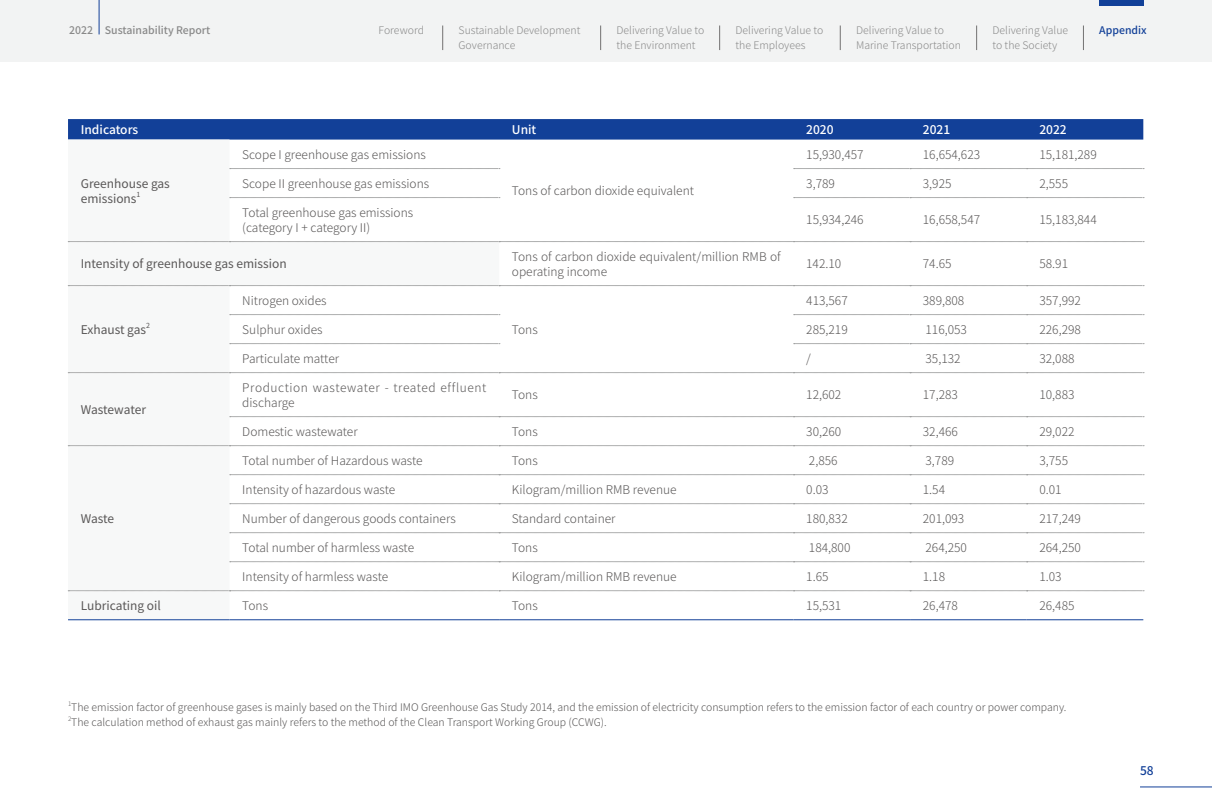
<style>
.page{position:relative;width:1212px;height:808px;background:#fff}
.page>*{position:absolute;margin:0;border:0;box-sizing:border-box;transform-origin:0 0}
.t1{font:300 12px/15px "Source Han Sans SC";color:#595757}
.t2{font:12px/15px "Source Han Sans SC";color:#595757}
.t3{font:300 12px/15px "Source Han Sans SC";letter-spacing:.04em;color:#595757}
.t4{font:500 12px "Source Han Sans SC";color:#fff}
.t5{font:500 12px "Source Han Sans SC";color:#124098}
.t6{font:300 10.5px "Source Han Sans SC";color:#595757}
.t7{font:300 10.5px/15px "Source Han Sans SC";color:#898989}
.t8{font:500 10.5px "Source Han Sans SC";color:#898989}
.t9{font:500 10.5px "Source Han Sans SC";color:#124098}
.t10{font:7.05px "Source Han Sans SC";color:#595757}
.t11{font:300 6.15px "Source Han Sans SC";color:#595757}
</style>
<div class="page">
<hr style="left:1140px;top:787px;width:72px;height:1px;background:#124098">
<div style="left:0;top:0;width:1212px;height:62px;background:#f2f3f3"></div>
<div style="left:1099px;top:0;width:45px;height:6px;background:#124098"></div>
<hr style="left:99px;top:0;width:1px;height:34px;background:#124098">
<svg style="left:442px;top:26px;width:1px;height:24px"></svg>
<svg style="left:1083px;top:26px;width:1px;height:24px"></svg>
<svg style="left:976px;top:26px;width:1px;height:24px"></svg>
<svg style="left:840px;top:26px;width:1px;height:24px"></svg>
<svg style="left:719px;top:26px;width:1px;height:24px"></svg>
<svg style="left:600px;top:26px;width:1px;height:24px"></svg>
<svg style="left:68px;top:119px;width:1075px;height:21px;background:#17449a"></svg>
<svg style="left:68px;top:168px;width:431px;height:424px"></svg>
<svg style="left:230px;top:168px;width:270px;height:1px"></svg>
<svg style="left:794px;top:168px;width:350px;height:1px"></svg>
<svg style="left:230px;top:197px;width:270px;height:1px"></svg>
<svg style="left:794px;top:197px;width:350px;height:1px"></svg>
<svg style="left:68px;top:241px;width:1076px;height:1px"></svg>
<svg style="left:68px;top:285px;width:1076px;height:1px"></svg>
<svg style="left:230px;top:314px;width:270px;height:1px"></svg>
<svg style="left:794px;top:314px;width:350px;height:1px"></svg>
<svg style="left:230px;top:343px;width:270px;height:1px"></svg>
<svg style="left:794px;top:343px;width:350px;height:1px"></svg>
<svg style="left:68px;top:372px;width:1076px;height:1px"></svg>
<svg style="left:230px;top:416px;width:914px;height:1px"></svg>
<svg style="left:68px;top:445px;width:1076px;height:1px"></svg>
<svg style="left:230px;top:474px;width:914px;height:1px"></svg>
<svg style="left:230px;top:503px;width:914px;height:1px"></svg>
<svg style="left:230px;top:532px;width:914px;height:1px"></svg>
<svg style="left:230px;top:561px;width:914px;height:1px"></svg>
<svg style="left:68px;top:590px;width:1076px;height:1px"></svg>
<hr style="left:68px;top:619px;width:162px;height:1px;background:#124098">
<hr style="left:230px;top:619px;width:269px;height:1px;background:#124098">
<hr style="left:499px;top:619px;width:294px;height:1px;background:#124098">
<hr style="left:793px;top:619px;width:117px;height:1px;background:#124098">
<hr style="left:910px;top:619px;width:117px;height:1px;background:#124098">
<hr style="left:1027px;top:619px;width:116px;height:1px;background:#124098">
<p class="t8" style="left:69px;top:24px;width:143px">2022 Sustainability Report</p>
<p class="t9" style="left:1099px;top:24px;width:49px">Appendix</p>
<p class="t7" style="left:379px;top:23px;width:47px">Foreword</p>
<p class="t7" style="left:459px;top:23px;width:123px">Sustainable Development<br>Governance</p>
<p class="t7" style="left:735px;top:23px;width:89px">Delivering Value to the Employees</p>
<p class="t7" style="left:856px;top:23px;width:106px">Delivering Value to<br>Marine Transportation</p>
<p class="t7" style="left:992px;top:23px;width:77px">Delivering Value to the Society</p>
<p class="t7" style="left:616px;top:23px;width:89px">Delivering Value to the Environment</p>
<p class="t4" style="left:81px;top:123px;width:59px">Indicators</p>
<p class="t4" style="left:512px;top:123px;width:26px">Unit</p>
<p class="t4" style="left:806px;top:123px;width:29px">2020</p>
<p class="t4" style="left:923px;top:123px;width:29px">2021</p>
<p class="t4" style="left:1039px;top:123px;width:29px">2022</p>
<p class="t1" style="left:242px;top:147px;width:185px">Scope I greenhouse gas emissions</p>
<p class="t1" style="left:806px;top:147px;width:59px">15,930,457</p>
<p class="t1" style="left:923px;top:147px;width:59px">16,654,623</p>
<p class="t1" style="left:1039px;top:147px;width:59px">15,181,289</p>
<p class="t2" style="left:81px;top:176px;width:91px">Greenhouse gas emissions</p>
<p class="t1" style="left:242px;top:176px;width:188px">Scope II greenhouse gas emissions</p>
<p class="t1" style="left:806px;top:176px;width:30px">3,789</p>
<p class="t1" style="left:923px;top:176px;width:30px">3,925</p>
<p class="t1" style="left:1039px;top:176px;width:30px">2,555</p>
<p class="t1" style="left:242px;top:205px;width:173px">Total greenhouse gas emissions (category I + category II)</p>
<p class="t1" style="left:806px;top:212px;width:59px">15,934,246</p>
<p class="t1" style="left:923px;top:212px;width:59px">16,658,547</p>
<p class="t1" style="left:1039px;top:212px;width:59px">15,183,844</p>
<p class="t2" style="left:81px;top:256px;width:207px">Intensity of greenhouse gas emission</p>
<p class="t1" style="left:512px;top:249px;width:270px">Tons of carbon dioxide equivalent/million RMB of operating income</p>
<p class="t1" style="left:806px;top:256px;width:37px">142.10</p>
<p class="t1" style="left:923px;top:256px;width:30px">74.65</p>
<p class="t1" style="left:1039px;top:256px;width:30px">58.91</p>
<p class="t1" style="left:512px;top:183px;width:184px">Tons of carbon dioxide equivalent</p>
<p class="t10" style="left:137px;top:190px;width:5px">1</p>
<p class="t2" style="left:81px;top:322px;width:67px">Exhaust gas</p>
<p class="t10" style="left:146px;top:321px;width:5px">2</p>
<p class="t2" style="left:81px;top:402px;width:67px">Wastewater</p>
<p class="t2" style="left:81px;top:511px;width:35px">Waste</p>
<p class="t1" style="left:242px;top:293px;width:86px">Nitrogen oxides</p>
<p class="t1" style="left:806px;top:293px;width:43px">413,567</p>
<p class="t1" style="left:923px;top:293px;width:43px">389,808</p>
<p class="t1" style="left:1039px;top:293px;width:43px">357,992</p>
<p class="t1" style="left:242px;top:322px;width:82px">Sulphur oxides</p>
<p class="t1" style="left:806px;top:322px;width:43px">285,219</p>
<p class="t1" style="left:925px;top:322px;width:43px">116,053</p>
<p class="t1" style="left:1039px;top:322px;width:43px">226,298</p>
<p class="t1" style="left:242px;top:351px;width:98px">Particulate matter</p>
<p class="t1" style="left:806px;top:351px;width:6px">/</p>
<p class="t1" style="left:925px;top:351px;width:37px">35,132</p>
<p class="t1" style="left:1039px;top:351px;width:37px">32,088</p>
<p class="t1" style="left:512px;top:322px;width:27px">Tons</p>
<p class="t3" style="left:242px;top:380px;width:246px">Production wastewater - treated effluent discharge</p>
<p class="t1" style="left:512px;top:388px;width:27px">Tons</p>
<p class="t1" style="left:806px;top:388px;width:37px">12,602</p>
<p class="t1" style="left:923px;top:388px;width:37px">17,283</p>
<p class="t1" style="left:1039px;top:388px;width:37px">10,883</p>
<p class="t1" style="left:242px;top:424px;width:117px">Domestic wastewater</p>
<p class="t1" style="left:512px;top:424px;width:27px">Tons</p>
<p class="t1" style="left:806px;top:424px;width:37px">30,260</p>
<p class="t1" style="left:923px;top:424px;width:37px">32,466</p>
<p class="t1" style="left:1039px;top:424px;width:37px">29,022</p>
<p class="t1" style="left:242px;top:453px;width:182px">Total number of Hazardous waste</p>
<p class="t1" style="left:512px;top:453px;width:27px">Tons</p>
<p class="t1" style="left:809px;top:453px;width:30px">2,856</p>
<p class="t1" style="left:925px;top:453px;width:30px">3,789</p>
<p class="t1" style="left:1039px;top:453px;width:30px">3,755</p>
<p class="t1" style="left:242px;top:482px;width:154px">Intensity of hazardous waste</p>
<p class="t1" style="left:512px;top:482px;width:166px">Kilogram/million RMB revenue</p>
<p class="t1" style="left:806px;top:482px;width:24px">0.03</p>
<p class="t1" style="left:923px;top:482px;width:24px">1.54</p>
<p class="t1" style="left:1039px;top:482px;width:24px">0.01</p>
<p class="t1" style="left:242px;top:511px;width:215px">Number of dangerous goods containers</p>
<p class="t1" style="left:512px;top:511px;width:105px">Standard container</p>
<p class="t1" style="left:806px;top:511px;width:43px">180,832</p>
<p class="t1" style="left:923px;top:511px;width:43px">201,093</p>
<p class="t1" style="left:1039px;top:511px;width:43px">217,249</p>
<p class="t1" style="left:242px;top:540px;width:173px">Total number of harmless waste</p>
<p class="t1" style="left:512px;top:540px;width:27px">Tons</p>
<p class="t1" style="left:809px;top:540px;width:43px">184,800</p>
<p class="t1" style="left:925px;top:540px;width:43px">264,250</p>
<p class="t1" style="left:1039px;top:540px;width:43px">264,250</p>
<p class="t1" style="left:242px;top:569px;width:147px">Intensity of harmless waste</p>
<p class="t1" style="left:512px;top:569px;width:166px">Kilogram/million RMB revenue</p>
<p class="t1" style="left:806px;top:569px;width:24px">1.65</p>
<p class="t1" style="left:923px;top:569px;width:24px">1.18</p>
<p class="t1" style="left:1039px;top:569px;width:24px">1.03</p>
<p class="t2" style="left:81px;top:598px;width:82px">Lubricating oil</p>
<p class="t1" style="left:242px;top:598px;width:27px">Tons</p>
<p class="t1" style="left:512px;top:598px;width:27px">Tons</p>
<p class="t1" style="left:806px;top:598px;width:37px">15,531</p>
<p class="t1" style="left:923px;top:598px;width:37px">26,478</p>
<p class="t1" style="left:1039px;top:598px;width:37px">26,485</p>
<p class="t11" style="left:68px;top:700px;width:5px">1</p>
<p class="t6" style="left:71px;top:701px;width:997px">The emission factor of greenhouse gases is mainly based on the Third IMO Greenhouse Gas Study 2014, and the emission of electricity consumption refers to the emission factor of each country or power company.</p>
<p class="t11" style="left:68px;top:715px;width:5px">2</p>
<p class="t6" style="left:71px;top:716px;width:537px">The calculation method of exhaust gas mainly refers to the method of the Clean Transport Working Group (CCWG).</p>
<p class="t5" style="left:1140px;top:763px;width:15px">58</p>
</div>
